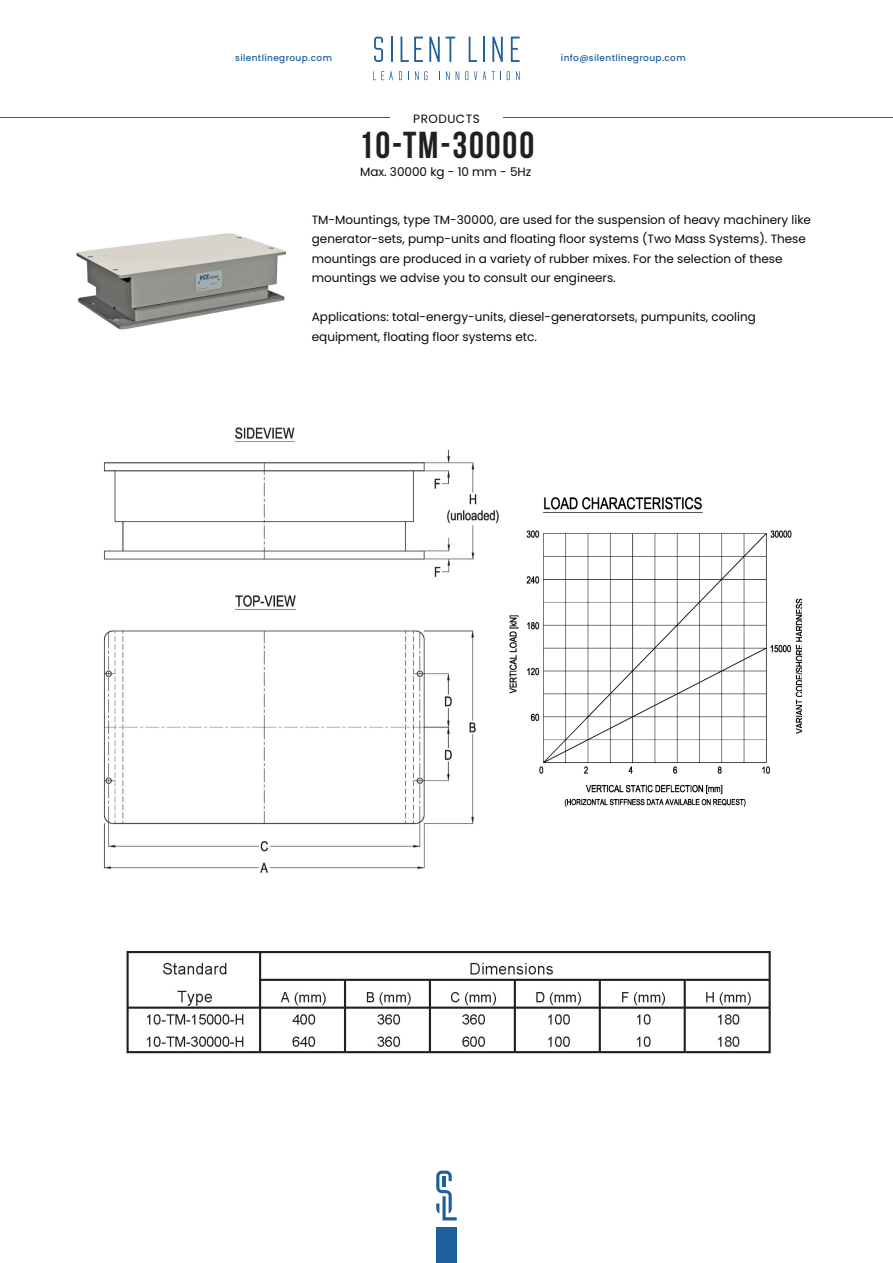
<style>
.page{position:relative;width:893px;height:1263px;background:#fff}
.page>*{position:absolute;margin:0;border:0;box-sizing:border-box;transform-origin:0 0}
.t1{font:700 37.5px "Bebas Neue";letter-spacing:.05em;color:#231f20}
.t2{font:12px/19.5px "Poppins";color:#06070b}
.t3{font:12px "Poppins";letter-spacing:.04em;color:#06070b}
.t4{font:500 9px "Poppins";letter-spacing:.04em;color:#1f5f9d}
</style>
<div class="page">
<img style="left:76px;top:233px;width:210px;height:97px">
<hr style="left:0;top:117px;width:893px;height:1px;background:#1f5f9d">
<div style="left:390px;top:106px;width:113px;height:24px;background:#fff"></div>
<svg style="left:436px;top:1170px;width:21px;height:50px"></svg>
<svg style="left:391px;top:37px;width:1px;height:25px"></svg>
<svg style="left:469px;top:37px;width:8px;height:25px"></svg>
<svg style="left:483px;top:37px;width:1px;height:25px"></svg>
<svg style="left:374px;top:37px;width:9px;height:25px"></svg>
<svg style="left:401px;top:37px;width:22px;height:25px"></svg>
<svg style="left:511px;top:37px;width:9px;height:25px"></svg>
<svg style="left:429px;top:37px;width:26px;height:25px"></svg>
<svg style="left:492px;top:37px;width:11px;height:25px"></svg>
<svg style="left:465px;top:71px;width:3px;height:9px"></svg>
<svg style="left:507px;top:71px;width:3px;height:9px"></svg>
<svg style="left:399px;top:71px;width:3px;height:9px"></svg>
<svg style="left:415px;top:71px;width:12px;height:9px"></svg>
<svg style="left:446px;top:71px;width:4px;height:9px"></svg>
<svg style="left:456px;top:71px;width:3px;height:9px"></svg>
<svg style="left:516px;top:71px;width:4px;height:9px"></svg>
<svg style="left:483px;top:71px;width:18px;height:9px"></svg>
<svg style="left:373px;top:71px;width:20px;height:9px"></svg>
<svg style="left:474px;top:71px;width:3px;height:9px"></svg>
<div style="left:436px;top:1227px;width:21px;height:36px;background:#1f5f9d"></div>
<img style="left:509px;top:497px;width:293px;height:310px">
<img style="left:104px;top:427px;width:395px;height:446px">
<img style="left:126px;top:951px;width:645px;height:103px">
<p class="t4" style="left:235px;top:53px;width:98px">silentlinegroup.com</p>
<p class="t4" style="left:561px;top:53px;width:126px">info@silentlinegroup.com</p>
<p class="t3" style="left:413px;top:112px;width:68px">PRODUCTS</p>
<h1 class="t1" style="left:359px;top:125px;width:177px">10-TM-30000</h1>
<p class="t2" style="left:360px;top:162px;width:173px">Max. 30000 kg - 10 mm - 5Hz</p>
<p class="t2" style="left:312px;top:210px;width:501px">TM-Mountings, type TM-30000, are used for the suspension of heavy machinery like generator-sets, pump-units and floating floor systems (Two Mass Systems). These mountings are produced in a variety of rubber mixes. For the selection of these mountings we advise you to consult our engineers.</p>
<p class="t2" style="left:312px;top:308px;width:446px">Applications: total-energy-units, diesel-generatorsets, pumpunits, cooling equipment, floating floor systems etc.</p>
</div>
